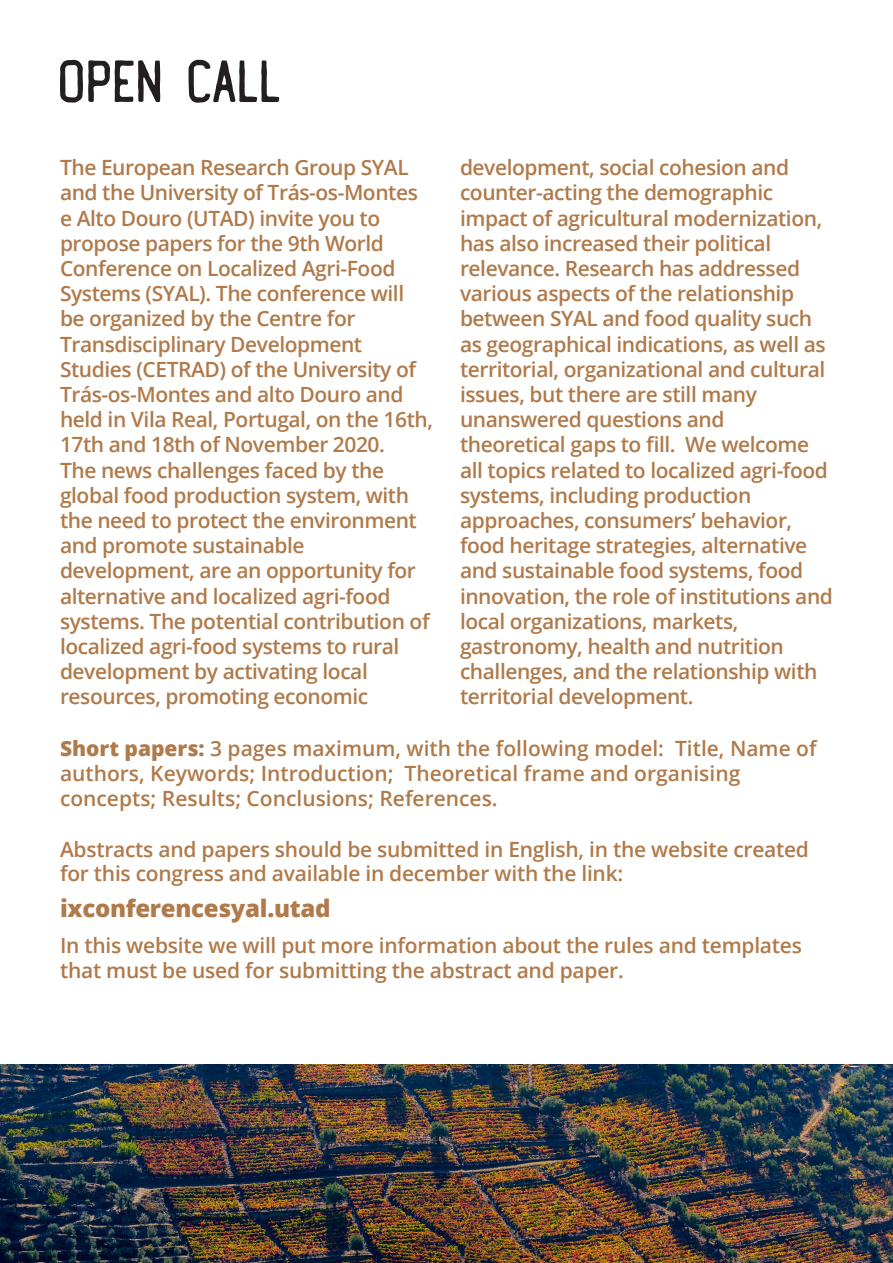
<style>
.page{position:relative;width:893px;height:1263px;background:#fff}
.page>*{position:absolute;margin:0;border:0;box-sizing:border-box;transform-origin:0 0}
.t1{font:55.5px "Southbank LT";color:#231f20}
.t2{font:800 24px "Open Sans";letter-spacing:-.01em;color:#b07a4a}
.t3{font:600 21px/25.2px "Open Sans";letter-spacing:-.02em;color:#b07a4a}
.t4{font:600 21px/25.2px "Open Sans";color:#b07a4a}
.s1{font-weight:800}
</style>
<div class="page">
<img style="left:0;top:1064px;width:893px;height:199px">
<h1 class="t1" style="left:60px;top:47px;width:225px">OPEN Call</h1>
<p class="t3" style="left:60px;top:154px;width:375px">The European Research Group SYAL and the University of Trás-os-Montes e Alto Douro (UTAD) invite you to propose papers for the 9th World Conference on Localized Agri-Food Systems (SYAL). The conference will be organized by the Centre for Transdisciplinary Development Studies (CETRAD) of the University of Trás-os-Montes and alto Douro and held in Vila Real, Portugal, on the 16th, 17th and 18th of November 2020.<br>The news challenges faced by the global food production system, with the need to protect the environment and promote sustainable development, are an opportunity for alternative and localized agri-food systems. The potential contribution of localized agri-food systems to rural development by activating local resources, promoting economic</p>
<p class="t3" style="left:460px;top:154px;width:374px">development, social cohesion and counter-acting the demographic impact of agricultural modernization, has also increased their political relevance. Research has addressed various aspects of the relationship between SYAL and food quality such as geographical indications, as well as territorial, organizational and cultural issues, but there are still many unanswered questions and theoretical gaps to fill. We welcome all topics related to localized agri-food systems, including production approaches, consumers’ behavior, food heritage strategies, alternative and sustainable food systems, food innovation, the role of institutions and local organizations, markets, gastronomy, health and nutrition challenges, and the relationship with territorial development.</p>
<p class="t4" style="left:60px;top:735px;width:758px"><span class="s1">Short papers:</span> 3 pages maximum, with the following model: Title, Name of authors, Keywords; Introduction; Theoretical frame and organising concepts; Results; Conclusions; References.</p>
<p class="t3" style="left:60px;top:837px;width:751px;line-height:24px">Abstracts and papers should be submitted in English, in the website created for this congress and available in december with the link:</p>
<p class="t2" style="left:60px;top:891px;width:272px">ixconferencesyal.utad</p>
<p class="t3" style="left:60px;top:932px;width:743px">In this website we will put more information about the rules and templates that must be used for submitting the abstract and paper.</p>
</div>
